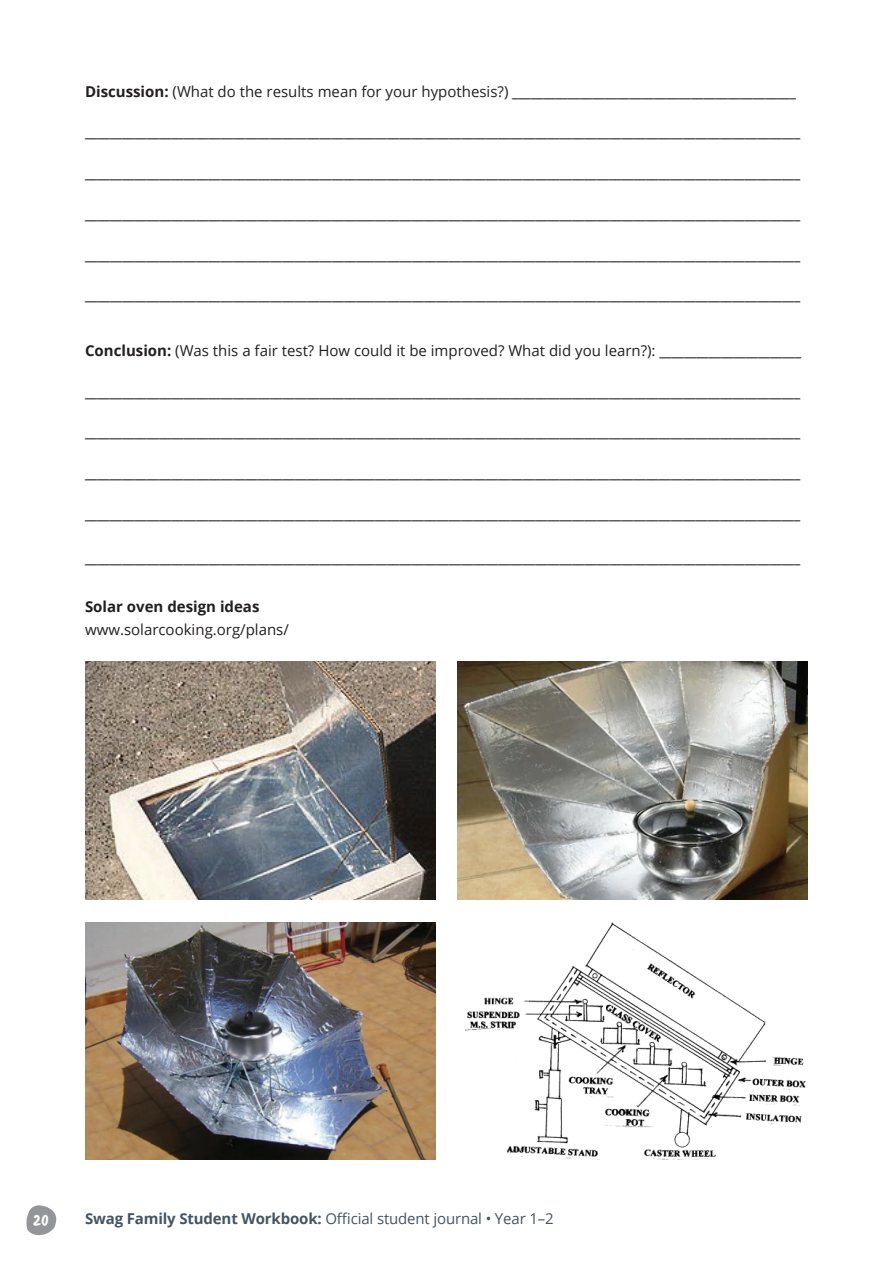
<style>
.page{position:relative;width:893px;height:1263px;background:#fff}
.page>*{position:absolute;margin:0;border:0;box-sizing:border-box;transform-origin:0 0}
.t1{font:700 15px "Open Sans";color:#231f20}
.t2{font:15px "Open Sans";color:#231f20}
.t3{font:15px "Open Sans";letter-spacing:-.01em;color:#435464}
.t4{font:700 15px "Kalam";color:#fff;scale:.95 1}
.s1{font-weight:400}
.s2{font-weight:700}
</style>
<div class="page">
<svg style="left:26px;top:1205px;width:30px;height:30px"></svg>
<img style="left:85px;top:661px;width:350px;height:238px">
<img style="left:457px;top:661px;width:351px;height:238px">
<img style="left:85px;top:922px;width:350px;height:238px">
<img style="left:465px;top:922px;width:341px;height:238px">
<p class="t1" style="left:85px;top:80px;width:712px">Discussion: <span class="s1">(What do the results mean for your hypothesis?)</span> ______________________________________________</p>
<p class="t1" style="left:85px;top:121px;width:717px">____________________________________________________________________________________________________________________</p>
<p class="t1" style="left:85px;top:162px;width:717px">____________________________________________________________________________________________________________________</p>
<p class="t1" style="left:85px;top:203px;width:717px">____________________________________________________________________________________________________________________</p>
<p class="t1" style="left:85px;top:244px;width:717px">____________________________________________________________________________________________________________________</p>
<p class="t1" style="left:85px;top:284px;width:717px">____________________________________________________________________________________________________________________</p>
<p class="t2" style="left:85px;top:340px;width:718px"><span class="s2">Conclusion:</span> (Was this a fair test? How could it be improved? What did you learn?): <span class="s2">_______________________</span></p>
<p class="t1" style="left:85px;top:381px;width:717px">____________________________________________________________________________________________________________________</p>
<p class="t1" style="left:85px;top:421px;width:717px">____________________________________________________________________________________________________________________</p>
<p class="t1" style="left:85px;top:462px;width:717px">____________________________________________________________________________________________________________________</p>
<p class="t1" style="left:85px;top:503px;width:717px">____________________________________________________________________________________________________________________</p>
<p class="t1" style="left:85px;top:547px;width:717px">____________________________________________________________________________________________________________________</p>
<p class="t1" style="left:85px;top:596px;width:176px">Solar oven design ideas</p>
<p class="t2" style="left:85px;top:620px;width:205px">www.solarcooking.org/plans/</p>
<p class="t4" style="left:34px;top:1212px;width:21px">20</p>
<p class="t3" style="left:85px;top:1209px;width:470px"><span class="s2">Swag Family Student Workbook:</span> Official student journal • Year 1–2</p>
</div>
